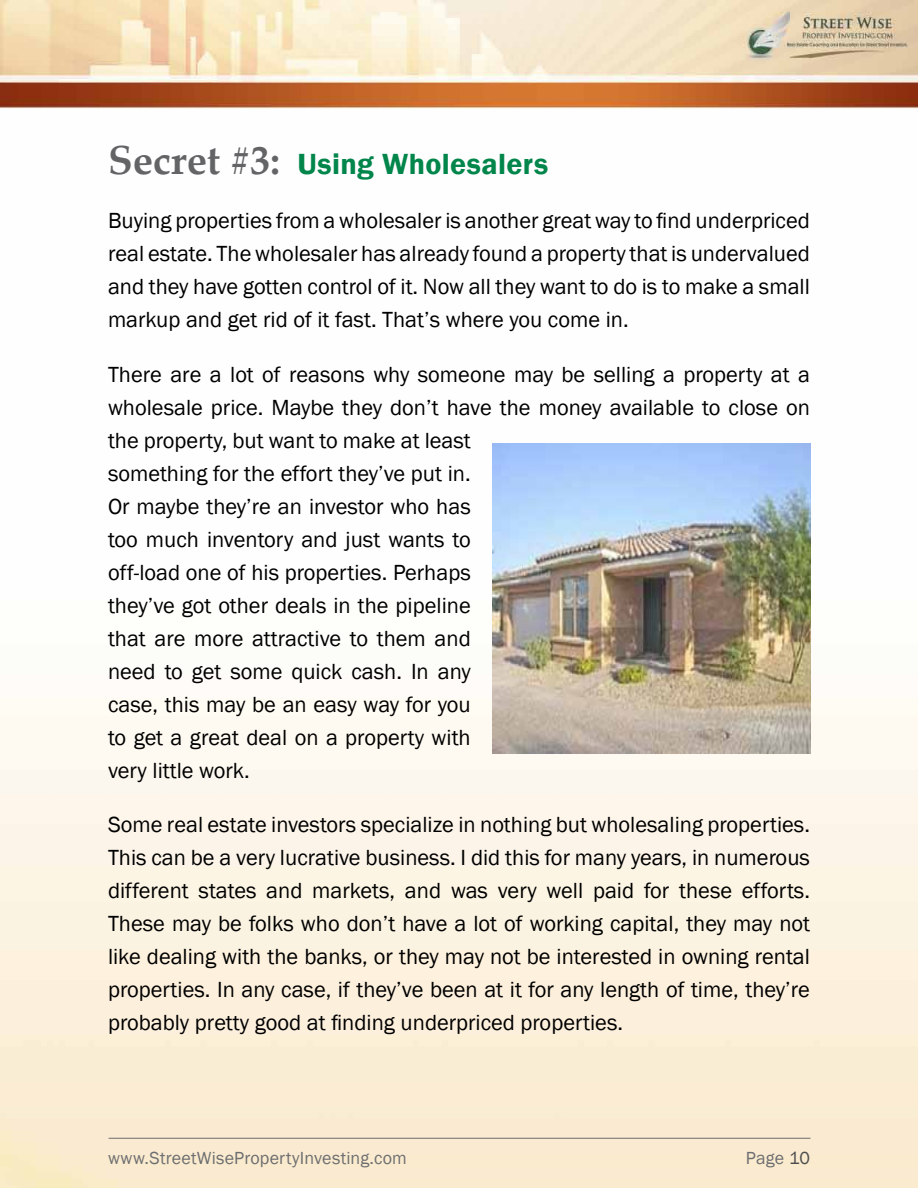
<style>
.page{position:relative;width:918px;height:1188px;background:#fff}
.page>*{position:absolute;margin:0;border:0;box-sizing:border-box;transform-origin:0 0}
.t1{font:600 30px "Franklin Gothic";letter-spacing:.015em;color:#00854a}
.t2{font:22.5px/33px "Franklin Gothic";color:#000;text-align:justify}
.t3{font:18px "Franklin Gothic";letter-spacing:.01em;color:#6d6e71}
.s1{font-family:"Palatino Linotype";font-weight:700;font-size:40.5px;color:#636466}
.s2{color:#4d4d4f}
</style>
<div class="page">
<img style="left:0;top:0;width:918px;height:1188px">
<hr style="left:109px;top:1138px;width:702px;height:1px;background:#6d6e71">
<img style="left:492px;top:443px;width:319px;height:310px">
<h1 class="t1" style="left:108px;top:146px;width:442px"><span class="s1">Secret #3:</span> Using Wholesalers</h1>
<p class="t2" style="left:108px;top:205px;width:703px">Buying properties from a wholesaler is another great way to find underpriced real estate. The wholesaler has already found a property that is undervalued and they have gotten control of it. Now all they want to do is to make a small markup and get rid of it fast. That’s where you come in.</p>
<p class="t2" style="left:108px;top:358px;width:704px;text-align:left">There are a lot of reasons why someone may be selling a property at a wholesale price. Maybe they don’t have the money available to close on the property, but want to make at least<br>something for the effort they’ve put in.<br>Or maybe they’re an investor who has<br>too much inventory and just wants to<br>off-load one of his properties. Perhaps<br>they’ve got other deals in the pipeline<br>that are more attractive to them and<br>need to get some quick cash. In any<br>case, this may be an easy way for you<br>to get a great deal on a property with<br>very little work.</p>
<p class="t2" style="left:108px;top:809px;width:704px">Some real estate investors specialize in nothing but wholesaling properties.<br>This can be a very lucrative business. I did this for many years, in numerous different states and markets, and was very well paid for these efforts.<br>These may be folks who don’t have a lot of working capital, they may not like dealing with the banks, or they may not be interested in owning rental properties. In any case, if they’ve been at it for any length of time, they’re probably pretty good at finding underpriced properties.</p>
<p class="t3" style="left:108px;top:1146px;width:300px">www.StreetWisePropertyInvesting.com</p>
<p class="t3" style="left:746px;top:1146px;width:66px">Page <span class="s2">10</span></p>
</div>
